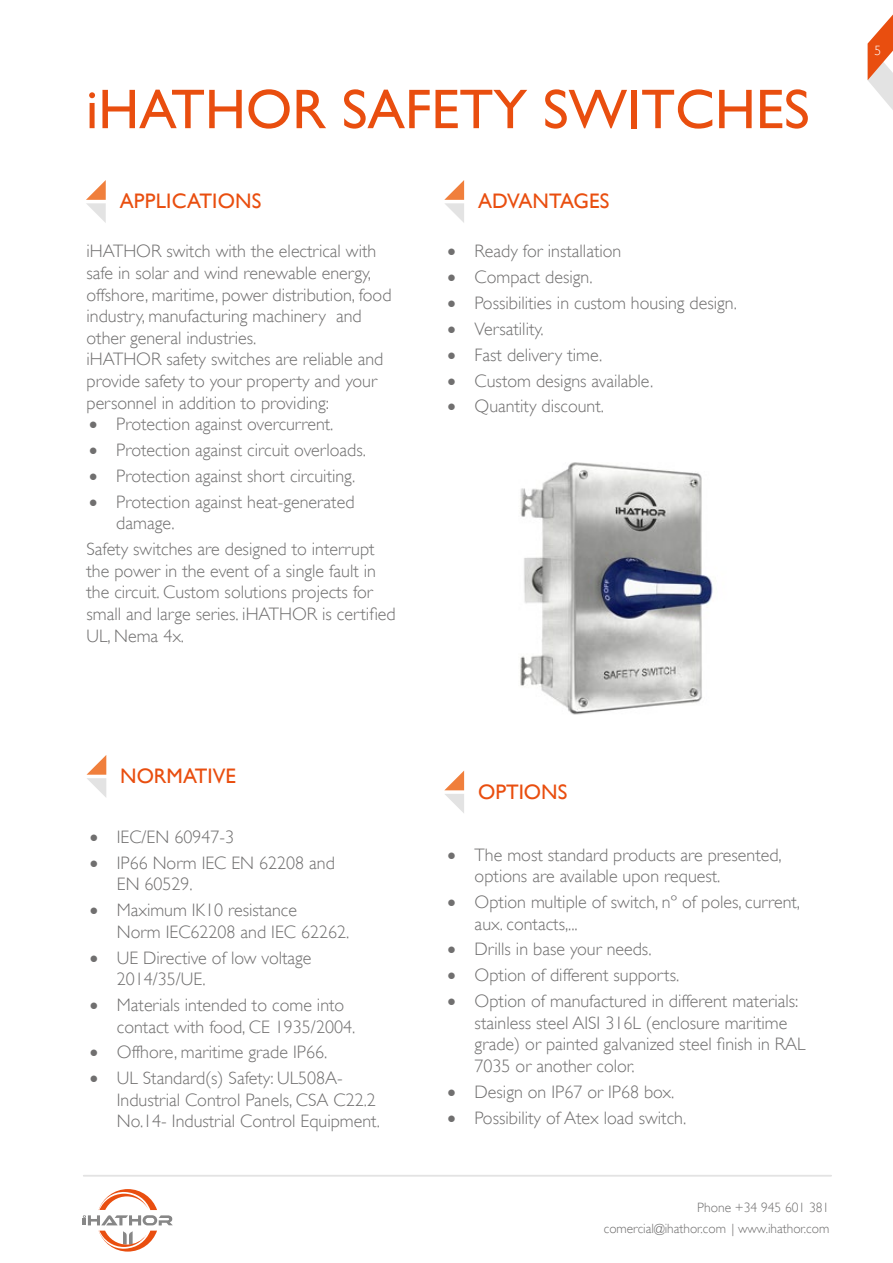
<style>
.page{position:relative;width:893px;height:1263px;background:#fff}
.page>*{position:absolute;margin:0;border:0;box-sizing:border-box;transform-origin:0 0}
.t1{font:56.25px "Gill Sans";color:#e94e0f}
.t2{font:21px "Gill Sans";color:#e94e0f}
.t3{font:300 18px/21.6px "Gill Sans";color:#706f6f}
.t4{font:300 13.5px "Gill Sans";color:#706f6f}
.t5{font:300 13.5px "Gill Sans";color:#fff}
.t6{font:300 13.35px "Gill Sans";color:#706f6f}
</style>
<div class="page">
<svg style="left:868px;top:14px;width:25px;height:96px"></svg>
<hr style="left:84px;top:1175px;width:747px;height:1px;background:#e3e3e3">
<svg style="left:83px;top:1189px;width:90px;height:62px"></svg>
<img style="left:520px;top:462px;width:193px;height:253px">
<svg style="left:86px;top:180px;width:20px;height:43px"></svg>
<svg style="left:444px;top:180px;width:20px;height:43px"></svg>
<svg style="left:444px;top:770px;width:20px;height:43px"></svg>
<svg style="left:87px;top:755px;width:19px;height:42px"></svg>
<h1 class="t1" style="left:86px;top:76px;width:725px">iHATHOR SAFETY SWITCHES</h1>
<p class="t2" style="left:120px;top:189px;width:143px">APPLICATIONS</p>
<p class="t2" style="left:478px;top:189px;width:133px">ADVANTAGES</p>
<p class="t3" style="left:87px;top:241px;width:306px">iHATHOR switch with the electrical with safe in solar and wind renewable energy, offshore, maritime, power distribution, food industry, manufacturing machinery and other general industries.<br>iHATHOR safety switches are reliable and provide safety to your property and your personnel in addition to providing:</p>
<p class="t3" style="left:89px;top:413px;width:246px">• Protection against overcurrent.</p>
<p class="t3" style="left:89px;top:439px;width:278px">• Protection against circuit overloads.</p>
<p class="t3" style="left:89px;top:465px;width:267px">• Protection against short circuiting.</p>
<p class="t3" style="left:116px;top:491px;width:240px;text-indent:-27px">• Protection against heat-generated damage.</p>
<p class="t3" style="left:87px;top:538px;width:311px">Safety switches are designed to interrupt the power in the event of a single fault in the circuit. Custom solutions projects for small and large series. iHATHOR is certified UL, Nema 4x.</p>
<p class="t3" style="left:448px;top:240px;width:175px">• Ready for installation</p>
<p class="t3" style="left:448px;top:266px;width:146px">• Compact design.</p>
<p class="t3" style="left:448px;top:292px;width:291px">• Possibilities in custom housing design.</p>
<p class="t3" style="left:448px;top:318px;width:97px">• Versatility.</p>
<p class="t3" style="left:448px;top:344px;width:156px">• Fast delivery time.</p>
<p class="t3" style="left:448px;top:370px;width:207px">• Custom designs available.</p>
<p class="t3" style="left:448px;top:396px;width:158px">• Quantity discount.</p>
<p class="t5" style="left:874px;top:43px;width:8px">5</p>
<p class="t2" style="left:120px;top:764px;width:117px">NORMATIVE</p>
<p class="t3" style="left:90px;top:826px;width:146px">• IEC/EN 60947-3</p>
<p class="t3" style="left:117px;top:852px;width:220px;text-indent:-27px">• IP66 Norm IEC EN 62208 and<br>EN 60529.</p>
<p class="t3" style="left:117px;top:899px;width:234px;text-indent:-27px">• Maximum IK10 resistance<br>Norm IEC62208 and IEC 62262.</p>
<p class="t3" style="left:117px;top:947px;width:196px;text-indent:-27px">• UE Directive of low voltage<br>2014/35/UE.</p>
<p class="t3" style="left:117px;top:994px;width:240px;text-indent:-27px">• Materials intended to come into contact with food, CE 1935/2004.</p>
<p class="t3" style="left:90px;top:1041px;width:239px">• Offhore, maritime grade IP66.</p>
<p class="t3" style="left:117px;top:1067px;width:265px;text-indent:-27px">• UL Standard(s) Safety: UL508A-<br>Industrial Control Panels, CSA C22.2<br>No.14- Industrial Control Equipment.</p>
<p class="t2" style="left:478px;top:779px;width:91px">OPTIONS</p>
<p class="t3" style="left:475px;top:844px;width:309px;text-indent:-27px">• The most standard products are presented, options are available upon request.</p>
<p class="t3" style="left:475px;top:891px;width:327px;text-indent:-27px">• Option multiple of switch, nº of poles, current, aux. contacts,...</p>
<p class="t3" style="left:448px;top:939px;width:205px">• Drills in base your needs.</p>
<p class="t3" style="left:448px;top:964px;width:233px">• Option of different supports.</p>
<p class="t3" style="left:475px;top:990px;width:333px;text-indent:-27px">• Option of manufactured in different materials: stainless steel AISI 316L (enclosure maritime grade) or painted galvanized steel finish in RAL 7035 or another color.</p>
<p class="t3" style="left:448px;top:1081px;width:228px">• Design on IP67 or IP68 box.</p>
<p class="t3" style="left:448px;top:1107px;width:240px">• Possibility of Atex load switch.</p>
<p class="t4" style="left:697px;top:1200px;width:134px">Phone +34 945 601 381</p>
<p class="t6" style="left:604px;top:1220px;width:227px">comercial@ihathor.com | www.ihathor.com</p>
</div>
